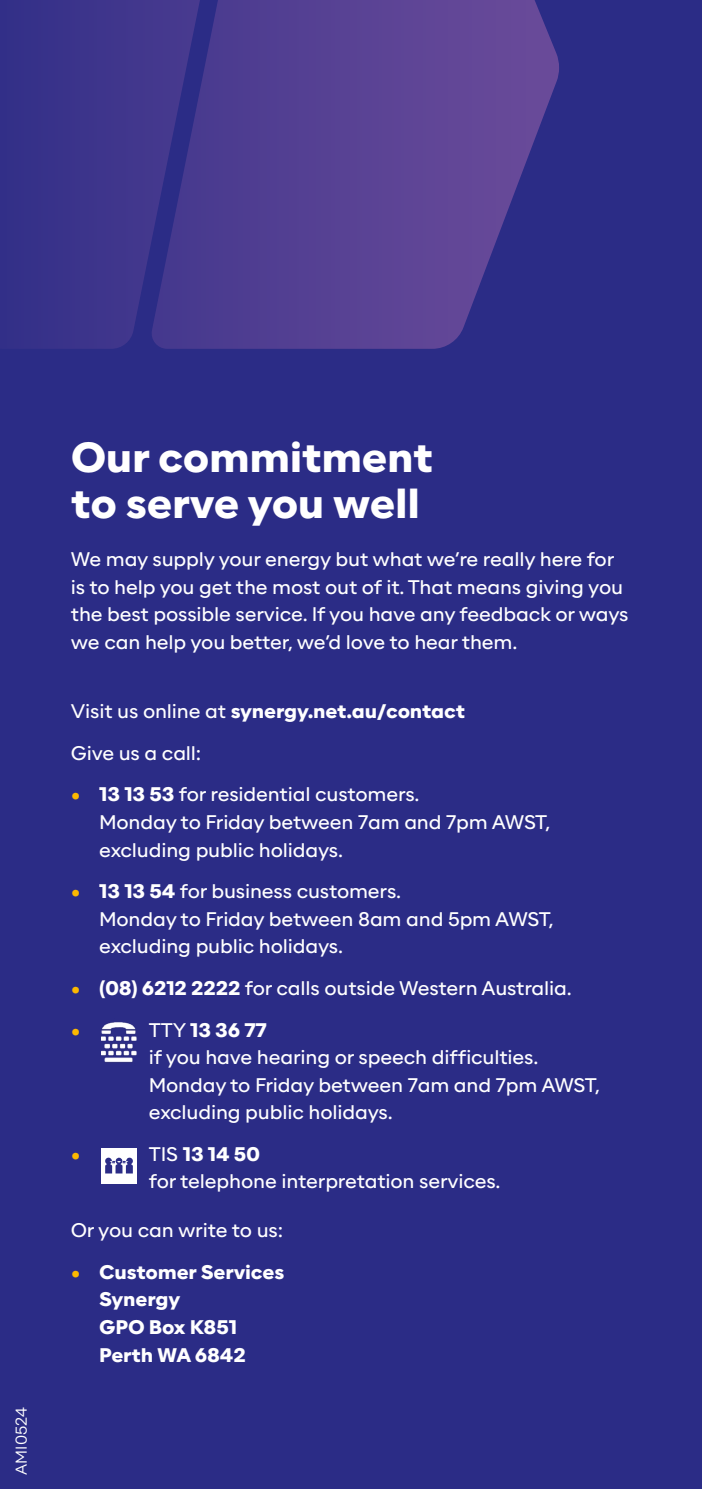
<style>
.page{position:relative;width:702px;height:1489px;background:#fff}
.page>*{position:absolute;margin:0;border:0;box-sizing:border-box;transform-origin:0 0}
.t1{font:700 40px/45px "Alaska";letter-spacing:-.01em;color:#fff}
.t2{font:18.75px/27.5px "Alaska";letter-spacing:-.01em;color:#fff}
.t3{font:700 18.75px/27.5px "Alaska";letter-spacing:-.01em;color:#fff}
.t4{font:18.75px "Alaska";color:#fcb800}
.t5{font:300 15px "Alaska";color:#fff}
.s1{font-weight:400}
.s2{color:#fcb800}
.s3{font-weight:700}
.s4{font-weight:400;color:#fcb800}
</style>
<div class="page">
<div style="left:0;top:0;width:702px;height:1488px;background:#2b2c86"></div>
<svg style="left:31px;top:0;width:528px;height:349px"></svg>
<div style="left:101px;top:1147px;width:36px;height:36px;background:#fff"></div>
<svg style="left:105px;top:1157px;width:28px;height:16px"></svg>
<img style="left:101px;top:1022px;width:36px;height:40px">
<p class="t5" style="left:11px;top:1474px;width:69px;rotate:-90deg">AMI0524</p>
<h1 class="t1" style="left:71px;top:434px;width:364px">Our commitment to serve you well</h1>
<p class="t2" style="left:71px;top:545px;width:559px">We may supply your energy but what we’re really here for is to help you get the most out of it. That means giving you the best possible service. If you have any feedback or ways we can help you better, we’d love to hear them.</p>
<p class="t3" style="left:71px;top:696px;width:396px"><span class="s1">Visit us online at</span> synergy.net.au/contact</p>
<p class="t2" style="left:71px;top:738px;width:132px">Give us a call:</p>
<p class="t2" style="left:99px;top:780px;width:453px;text-indent:-28px"><span class="s2">•</span> <span class="s3">13 13 53</span> for residential customers.<br>Monday to Friday between 7am and 7pm AWST, excluding public holidays.</p>
<p class="t2" style="left:99px;top:876px;width:456px;text-indent:-28px"><span class="s2">•</span> <span class="s3">13 13 54</span> for business customers.<br>Monday to Friday between 8am and 5pm AWST, excluding public holidays.</p>
<p class="t2" style="left:71px;top:973px;width:502px"><span class="s2">•</span> <span class="s3">(08) 6212 2222</span> for calls outside Western Australia.</p>
<p class="t4" style="left:71px;top:1017px;width:11px">•</p>
<p class="t2" style="left:149px;top:1015px;width:453px">TTY <span class="s3">13 36 77<br></span>if you have hearing or speech difficulties.<br>Monday to Friday between 7am and 7pm AWST, excluding public holidays.</p>
<p class="t4" style="left:71px;top:1141px;width:11px">•</p>
<p class="t2" style="left:149px;top:1139px;width:353px">TIS <span class="s3">13 14 50<br></span>for telephone interpretation services.</p>
<p class="t2" style="left:71px;top:1215px;width:214px">Or you can write to us:</p>
<p class="t3" style="left:99px;top:1257px;width:187px;text-indent:-28px"><span class="s4">•</span> Customer Services<br>Synergy<br>GPO Box K851<br>Perth WA 6842</p>
</div>
